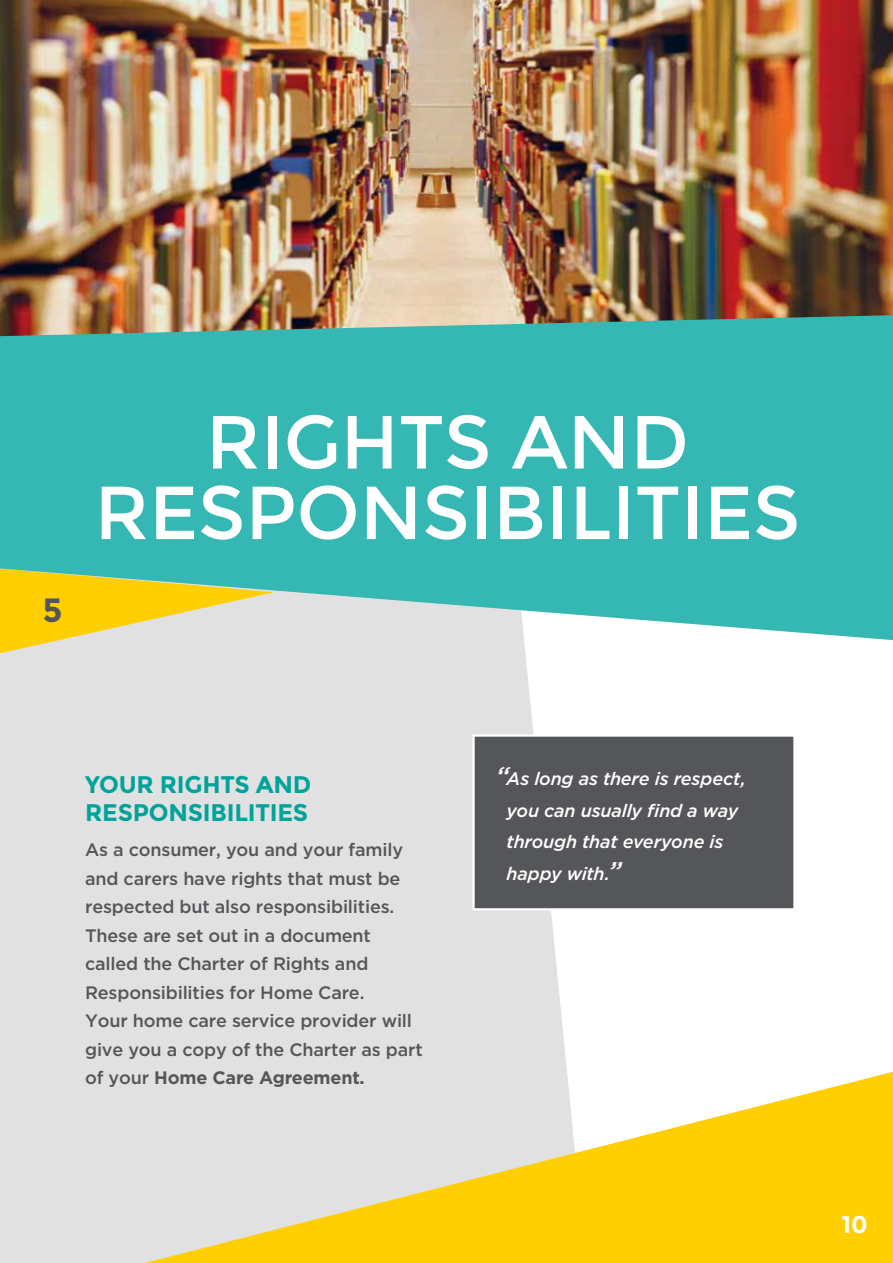
<style>
.page{position:relative;width:893px;height:1263px;background:#e2e1e1}
.page>*{position:absolute;margin:0;border:0;box-sizing:border-box;transform-origin:0 0}
.t1{font:75px "Montserrat";color:#fff}
.t2{font:700 33.6px "Montserrat";color:#55565a}
.t3{font:700 24px/28.5px "Montserrat";letter-spacing:-.01em;color:#00a39a}
.t4{font:700 24px "Montserrat";color:#fff}
.t5{font:500 18px/28.5px "Gotham";letter-spacing:-.01em;color:#55565a}
.t6{font:italic 500 18px/31.5px "Gotham";letter-spacing:-.01em;color:#fff}
.s1{font-weight:700}
.s2{font-size:25.5px}
</style>
<div class="page">
<div style="left:520px;top:640px;width:373px;height:432px;background:#fff"></div>
<img style="left:0;top:0;width:893px;height:315px">
<svg style="left:0;top:640px;width:59px;height:13px"></svg>
<svg style="left:0;top:315px;width:893px;height:325px;background:#4dbaad"></svg>
<svg style="left:145px;top:1072px;width:748px;height:191px"></svg>
<div style="left:474px;top:735px;width:320px;height:174px;background:#55565a"></div>
<div style="left:472px;top:734px;width:324px;height:176px;border:2px solid #fff"></div>
<div style="left:838px;top:1208px;width:34px;height:34px;background:#ffcf01;border-radius:50%"></div>
<h2 class="t2" style="left:43px;top:590px;width:22px">5</h2>
<h1 class="t1" style="left:206px;top:399px;width:130px">RIGHTS</h1>
<h1 class="t1" style="left:512px;top:399px;width:112px">AND</h1>
<h1 class="t1" style="left:94px;top:469px;width:108px">RESPONS</h1>
<h1 class="t1" style="left:470px;top:469px;width:278px">IBILITIES</h1>
<h3 class="t3" style="left:85px;top:770px;width:228px">YOUR RIGHTS AND<br>RESPONSIBILITIES</h3>
<p class="t5" style="left:85px;top:835px;width:339px">As a consumer, you and your family and carers have rights that must be respected but also responsibilities.<br>These are set out in a document called the Charter of Rights and Responsibilities for Home Care.<br>Your home care service provider will give you a copy of the Charter as part of your <span class="s1">Home Care Agreement.</span></p>
<p class="t6" style="left:507px;top:763px;width:241px;text-indent:-11px"><span class="s2">“</span>As long as there is respect, you can usually find a way through that everyone is happy with.<span class="s2">”</span></p>
<h3 class="t4" style="left:842px;top:1210px;width:28px">10</h3>
</div>
